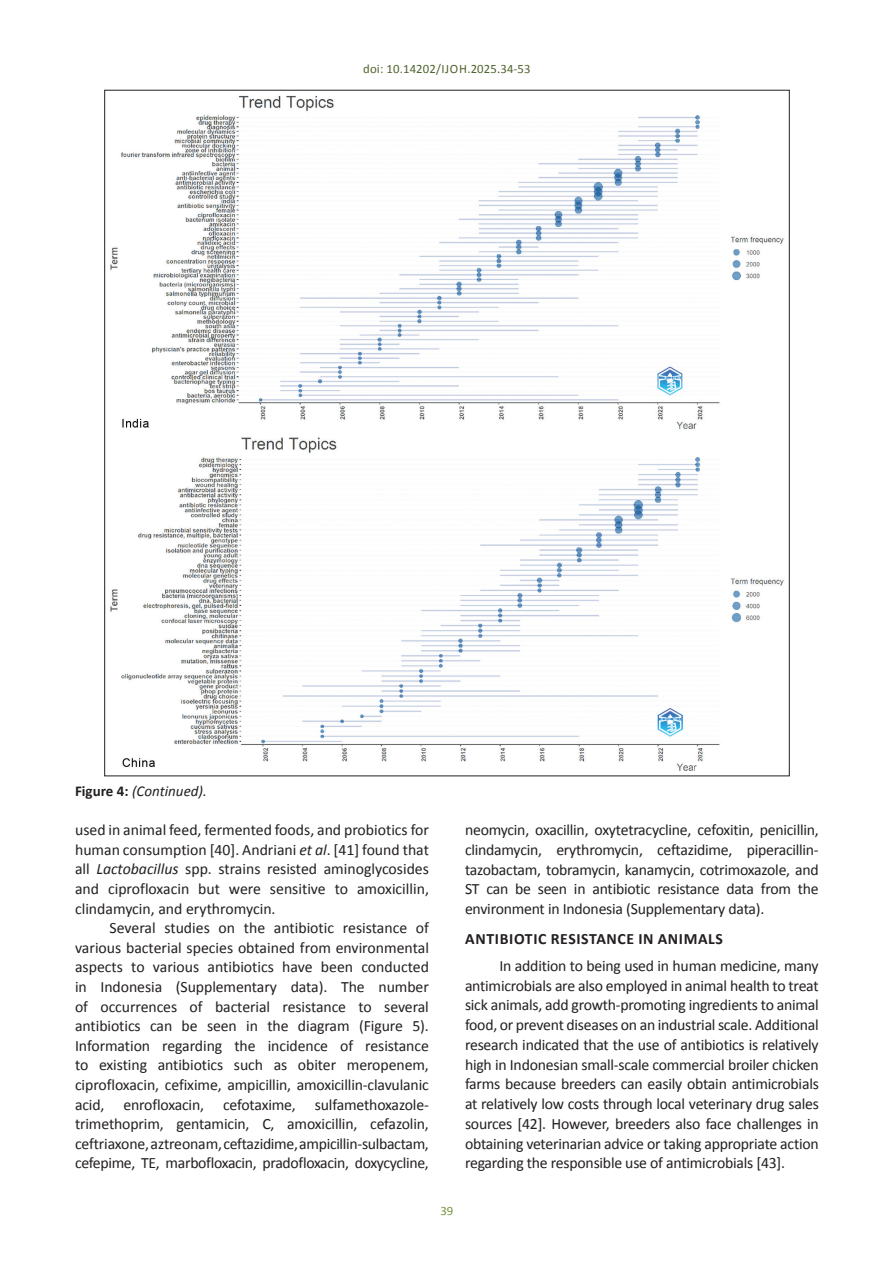
<style>
.page{position:relative;width:894px;height:1263px;background:#fff}
.page>*{position:absolute;margin:0;border:0;box-sizing:border-box;transform-origin:0 0}
.TX{font:15.75px/19.6px "Calibri";letter-spacing:-.015em;color:#231f20;text-align:justify}
.t1{font:700 15.75px "Calibri";letter-spacing:.04em;color:#231f20}
.FGC{font:italic 15px "Calibri";color:#231f20}
.t2{font:12.75px "Calibri";letter-spacing:.01em;color:#50652d}
.t3{font:12.75px "Calibri";color:#73963e}
.s1{color:#57381c}
.s2{font-weight:700;font-style:normal}
.s3{font-style:italic}
</style>
<div class="page">
<img style="left:110px;top:95px;width:674px;height:676px">
<p class="t2" style="left:363px;top:61px;width:169px">doi: 10.14202/IJOH.2025<span class="s1">.</span>34-53</p>
<p class="FGC" style="left:75px;top:781px;width:133px"><span class="s2">Figure 4:</span> (Continued).</p>
<p class="TX" style="left:75px;top:820px;width:355px">used in animal feed, fermented foods, and probiotics for human consumption [40]. Andriani <span class="s3">et al</span>. [41] found that all <span class="s3">Lactobacillus</span> spp. strains resisted aminoglycosides and ciprofloxacin but were sensitive to amoxicillin, clindamycin, and erythromycin.</p>
<p class="TX" style="left:75px;top:918px;width:355px;text-indent:34px">Several studies on the antibiotic resistance of various bacterial species obtained from environmental aspects to various antibiotics have been conducted in Indonesia (Supplementary data). The number of occurrences of bacterial resistance to several antibiotics can be seen in the diagram (Figure 5).<br>Information regarding the incidence of resistance to existing antibiotics such as obiter meropenem, ciprofloxacin, cefixime, ampicillin, amoxicillin-clavulanic acid, enrofloxacin, cefotaxime, sulfamethoxazole&shy;trimethoprim, gentamicin, C, amoxicillin, cefazolin, ceftriaxone, aztreonam, ceftazidime, ampicillin-sulbactam, cefepime, TE, marbofloxacin, pradofloxacin, doxycycline,</p>
<p class="TX" style="left:465px;top:820px;width:355px">neomycin, oxacillin, oxytetracycline, cefoxitin, penicillin, clindamycin, erythromycin, ceftazidime, piperacillin&shy;tazobactam, tobramycin, kanamycin, cotrimoxazole, and ST can be seen in antibiotic resistance data from the environment in Indonesia (Supplementary data).</p>
<h1 class="t1" style="left:465px;top:928px;width:259px">ANTIBIOTIC RESISTANCE IN ANIMALS</h1>
<p class="TX" style="left:465px;top:956px;width:355px;text-indent:34px">In addition to being used in human medicine, many antimicrobials are also employed in animal health to treat sick animals, add growth-promoting ingredients to animal food, or prevent diseases on an industrial scale. Additional research indicated that the use of antibiotics is relatively high in Indonesian small-scale commercial broiler chicken farms because breeders can easily obtain antimicrobials at relatively low costs through local veterinary drug sales sources [42]. However, breeders also face challenges in obtaining veterinarian advice or taking appropriate action regarding the responsible use of antimicrobials [43].</p>
<p class="t3" style="left:440px;top:1202px;width:14px">39</p>
</div>
